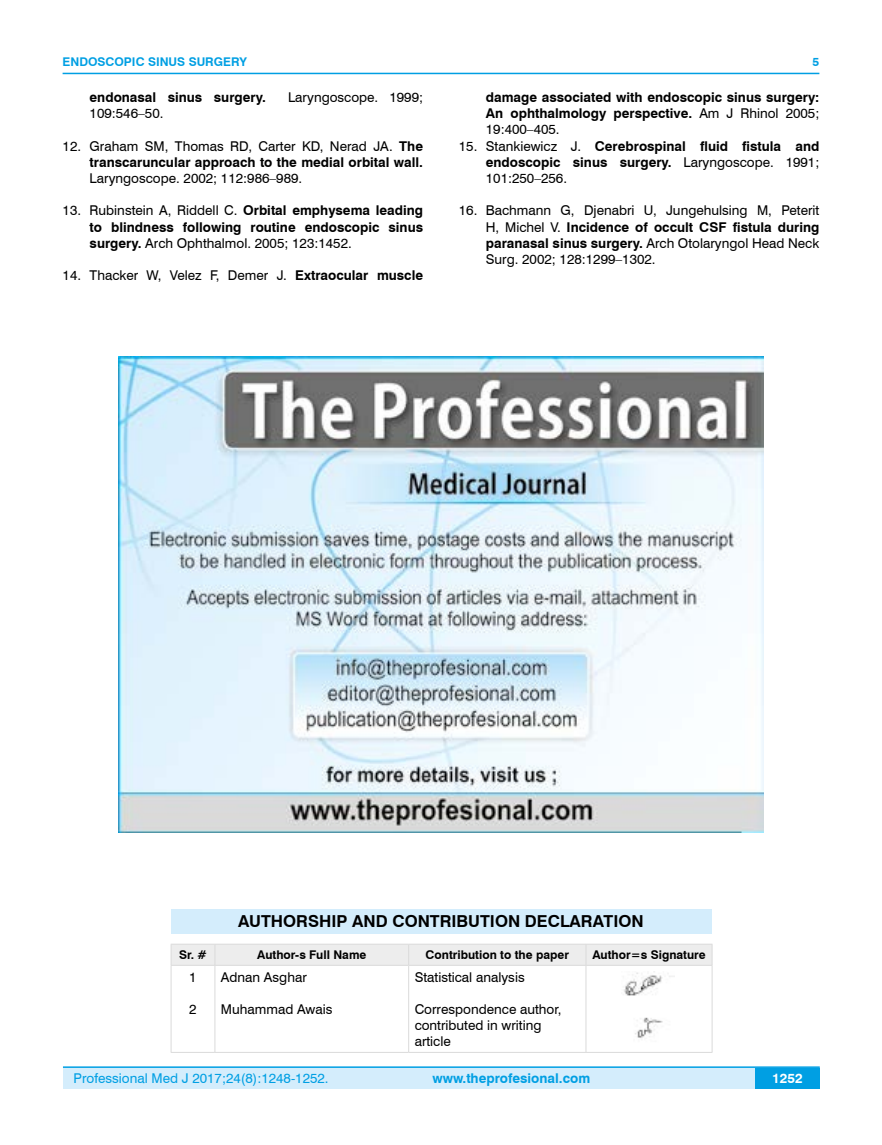
<style>
.page{position:relative;width:882px;height:1145px;background:#fff}
.page>*{position:absolute;margin:0;border:0;box-sizing:border-box;transform-origin:0 0}
.t1{font:700 16.5px "Swiss 721 BT";color:#000}
.t2{font:700 13.5px/16.2px "Swiss 721 BT";color:#000;text-align:justify}
.t3{font:13.5px/16.2px "Swiss 721 BT";color:#000;text-align:justify}
.t4{font:13.5px "Swiss 721 BT";color:#009fe3}
.t5{font:700 13.5px "Swiss 721 BT";color:#009fe3}
.t6{font:700 13.5px "Swiss 721 BT";color:#fff}
.t7{font:700 12px "Swiss 721 BT";color:#000}
.t8{font:700 12px "Swiss 721 BT";color:#009fe3}
.s1{font-weight:400}
.s2{font-weight:700}
</style>
<div class="page">
<div style="left:63px;top:1067px;width:756px;height:21px;background:#d4edfc"></div>
<hr style="left:63px;top:1066px;width:756px;height:2px;background:#009fe3">
<div style="left:754px;top:1068px;width:65px;height:20px;background:#009fe3"></div>
<hr style="left:63px;top:73px;width:756px;height:1px;background:#009fe3">
<div style="left:171px;top:909px;width:540px;height:24px;background:#d4edfc"></div>
<hr style="left:171px;top:943px;width:44px;height:1px;background:#dadada">
<hr style="left:215px;top:943px;width:193px;height:1px;background:#dadada">
<hr style="left:408px;top:943px;width:177px;height:1px;background:#dadada">
<hr style="left:585px;top:943px;width:127px;height:1px;background:#dadada">
<div style="left:171px;top:944px;width:541px;height:21px;background:#ededed"></div>
<hr style="left:171px;top:965px;width:44px;height:1px;background:#dadada">
<hr style="left:171px;top:965px;width:1px;height:87px;background:#dadada">
<hr style="left:215px;top:965px;width:193px;height:1px;background:#dadada">
<hr style="left:214px;top:965px;width:1px;height:87px;background:#dadada">
<hr style="left:408px;top:965px;width:177px;height:1px;background:#dadada">
<hr style="left:408px;top:965px;width:1px;height:87px;background:#dadada">
<hr style="left:585px;top:965px;width:127px;height:1px;background:#dadada">
<hr style="left:585px;top:965px;width:1px;height:87px;background:#dadada">
<hr style="left:711px;top:965px;width:1px;height:87px;background:#dadada">
<hr style="left:171px;top:1052px;width:44px;height:1px;background:#dadada">
<hr style="left:215px;top:1052px;width:193px;height:1px;background:#dadada">
<hr style="left:408px;top:1052px;width:177px;height:1px;background:#dadada">
<hr style="left:585px;top:1052px;width:127px;height:1px;background:#dadada">
<img style="left:624px;top:971px;width:49px;height:25px">
<img style="left:635px;top:1017px;width:28px;height:21px">
<img style="left:118px;top:357px;width:645px;height:475px">
<p class="t8" style="left:63px;top:53px;width:186px">ENDOSCOPIC SINUS SURGERY</p>
<p class="t2" style="left:90px;top:89px;width:178px">endonasal sinus surgery.</p>
<p class="t3" style="left:288px;top:89px;width:136px">Laryngoscope. 1999;</p>
<p class="t3" style="left:90px;top:105px;width:75px">109:546–50.</p>
<p class="t2" style="left:63px;top:137px;width:362px;text-align:right"><span class="s1">12. Graham SM, Thomas RD, Carter KD, Nerad JA.</span> The transcaruncular approach to the medial orbital wall.</p>
<p class="t3" style="left:90px;top:170px;width:214px">Laryngoscope. 2002; 112:986–989.</p>
<p class="t2" style="left:90px;top:202px;width:335px;text-indent:-27px"><span class="s1">13. Rubinstein A, Riddell C.</span> Orbital emphysema leading to blindness following routine endoscopic sinus surgery. <span class="s1">Arch Ophthalmol. 2005; 123:1452.</span></p>
<p class="t3" style="left:63px;top:267px;width:362px">14. Thacker W, Velez F, Demer J. <span class="s2">Extraocular muscle</span></p>
<p class="t8" style="left:812px;top:53px;width:8px">5</p>
<p class="t2" style="left:485px;top:89px;width:335px">damage associated with endoscopic sinus surgery:<br>An ophthalmology perspective. <span class="s1">Am J Rhinol 2005; 19:400–405.</span></p>
<p class="t2" style="left:485px;top:137px;width:335px;text-indent:-27px"><span class="s1">15. Stankiewicz J.</span> Cerebrospinal fluid fistula and endoscopic sinus surgery. <span class="s1">Laryngoscope. 1991; 101:250–256.</span></p>
<p class="t3" style="left:485px;top:202px;width:335px;text-indent:-27px">16. Bachmann G, Djenabri U, Jungehulsing M, Peterit H, Michel V. <span class="s2">Incidence of occult CSF fistula during paranasal sinus surgery.</span> Arch Otolaryngol Head Neck Surg. 2002; 128:1299–1302.</p>
<p class="t1" style="left:238px;top:910px;width:406px">AUTHORSHIP AND CONTRIBUTION DECLARATION</p>
<p class="t7" style="left:179px;top:946px;width:29px">Sr. #</p>
<p class="t7" style="left:257px;top:946px;width:111px">Author-s Full Name</p>
<p class="t7" style="left:425px;top:946px;width:145px">Contribution to the paper</p>
<p class="t7" style="left:592px;top:946px;width:115px">Author=s Signature</p>
<p class="t3" style="left:189px;top:968px;width:9px">1</p>
<p class="t3" style="left:189px;top:1000px;width:9px">2</p>
<p class="t3" style="left:414px;top:968px;width:111px">Statistical analysis</p>
<p class="t3" style="left:414px;top:1000px;width:148px;text-align:left">Correspondence author, contributed in writing article</p>
<p class="t3" style="left:221px;top:968px;width:87px">Adnan Asghar</p>
<p class="t3" style="left:221px;top:1000px;width:113px">Muhammad Awais</p>
<p class="t4" style="left:74px;top:1069px;width:256px">Professional Med J 2017;24(8):1248-1252.</p>
<p class="t5" style="left:432px;top:1069px;width:159px">www.theprofesional.com</p>
<p class="t6" style="left:771px;top:1069px;width:32px">1252</p>
</div>
